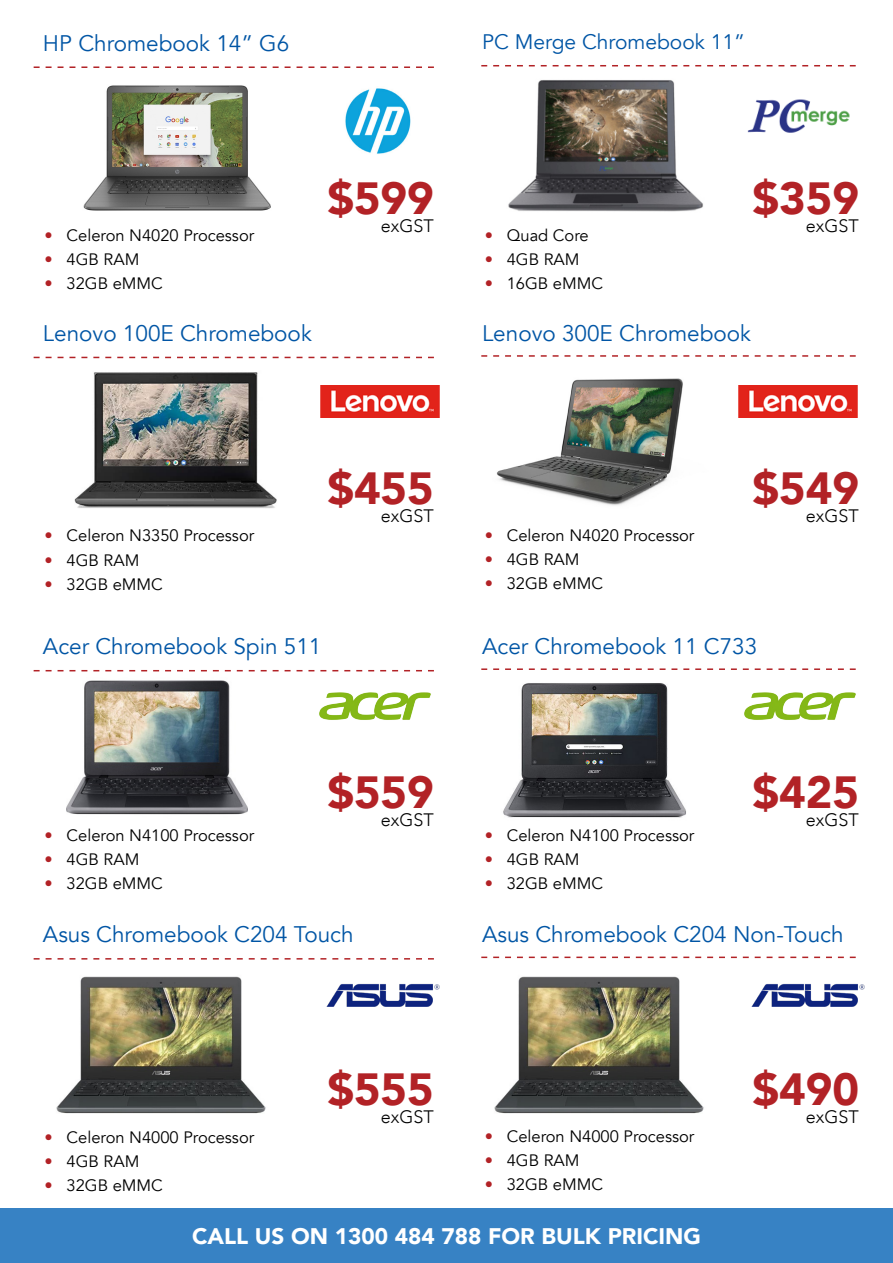
<style>
.page{position:relative;width:893px;height:1263px;background:#fff}
.page>*{position:absolute;margin:0;border:0;box-sizing:border-box;transform-origin:0 0}
.t1{font:900 45px "Avenir";color:#b22226}
.t2{font:22.5px "Avenir";color:#0155a5}
.t3{font:900 22.5px "Avenir";color:#fff}
.t4{font:21px "Avenir";color:#0155a5}
.t5{font:300 18px "Avenir";color:#000}
.t6{font:16.5px "Avenir";color:#000}
.s1{color:#b22226}
</style>
<div class="page">
<div style="left:0;top:1209px;width:893px;height:54px;background:#3782c4"></div>
<img style="left:83px;top:85px;width:188px;height:126px">
<img style="left:74px;top:372px;width:203px;height:136px">
<img style="left:67px;top:680px;width:181px;height:135px">
<img style="left:56px;top:976px;width:210px;height:138px">
<img style="left:494px;top:976px;width:210px;height:138px">
<img style="left:508px;top:80px;width:195px;height:132px">
<img style="left:496px;top:378px;width:187px;height:128px">
<img style="left:503px;top:683px;width:183px;height:135px">
<svg style="left:481px;top:65px;width:375px;height:1px"></svg>
<svg style="left:481px;top:355px;width:375px;height:2px"></svg>
<svg style="left:481px;top:668px;width:375px;height:2px"></svg>
<svg style="left:481px;top:956px;width:375px;height:2px"></svg>
<svg style="left:34px;top:66px;width:400px;height:2px"></svg>
<svg style="left:34px;top:357px;width:400px;height:1px"></svg>
<svg style="left:34px;top:670px;width:400px;height:1px"></svg>
<svg style="left:34px;top:958px;width:400px;height:1px"></svg>
<img style="left:345px;top:88px;width:66px;height:66px">
<img style="left:747px;top:99px;width:103px;height:34px">
<img style="left:320px;top:386px;width:120px;height:31px">
<img style="left:738px;top:386px;width:120px;height:31px">
<img style="left:319px;top:692px;width:112px;height:28px">
<img style="left:326px;top:983px;width:114px;height:24px">
<img style="left:751px;top:983px;width:114px;height:24px">
<img style="left:744px;top:692px;width:112px;height:28px">
<p class="t2" style="left:43px;top:29px;width:248px">HP Chromebook 14” G6</p>
<p class="t4" style="left:482px;top:29px;width:265px">PC Merge Chromebook 11”</p>
<p class="t6" style="left:45px;top:226px;width:211px"><span class="s1">•</span> Celeron N4020 Processor</p>
<p class="t6" style="left:45px;top:250px;width:96px"><span class="s1">•</span> 4GB RAM</p>
<p class="t6" style="left:45px;top:274px;width:120px"><span class="s1">•</span> 32GB eMMC</p>
<p class="t1" style="left:327px;top:159px;width:108px">$599</p>
<p class="t5" style="left:381px;top:215px;width:55px">exGST</p>
<p class="t6" style="left:485px;top:225px;width:105px"><span class="s1">•</span> Quad Core</p>
<p class="t6" style="left:485px;top:249px;width:96px"><span class="s1">•</span> 4GB RAM</p>
<p class="t6" style="left:485px;top:273px;width:120px"><span class="s1">•</span> 16GB eMMC</p>
<p class="t1" style="left:752px;top:159px;width:108px">$359</p>
<p class="t5" style="left:806px;top:215px;width:55px">exGST</p>
<p class="t2" style="left:43px;top:320px;width:270px">Lenovo 100E Chromebook</p>
<p class="t2" style="left:482px;top:320px;width:270px">Lenovo 300E Chromebook</p>
<p class="t6" style="left:45px;top:526px;width:211px"><span class="s1">•</span> Celeron N3350 Processor</p>
<p class="t6" style="left:45px;top:550px;width:96px"><span class="s1">•</span> 4GB RAM</p>
<p class="t6" style="left:45px;top:574px;width:120px"><span class="s1">•</span> 32GB eMMC</p>
<p class="t1" style="left:327px;top:450px;width:108px">$455</p>
<p class="t5" style="left:381px;top:505px;width:55px">exGST</p>
<p class="t2" style="left:43px;top:633px;width:280px">Acer Chromebook Spin 511</p>
<p class="t6" style="left:45px;top:825px;width:211px"><span class="s1">•</span> Celeron N4100 Processor</p>
<p class="t6" style="left:45px;top:849px;width:96px"><span class="s1">•</span> 4GB RAM</p>
<p class="t6" style="left:45px;top:873px;width:120px"><span class="s1">•</span> 32GB eMMC</p>
<p class="t1" style="left:327px;top:754px;width:108px">$559</p>
<p class="t5" style="left:381px;top:809px;width:55px">exGST</p>
<p class="t2" style="left:43px;top:921px;width:312px">Asus Chromebook C204 Touch</p>
<p class="t6" style="left:485px;top:525px;width:211px"><span class="s1">•</span> Celeron N4020 Processor</p>
<p class="t6" style="left:485px;top:549px;width:96px"><span class="s1">•</span> 4GB RAM</p>
<p class="t6" style="left:485px;top:573px;width:120px"><span class="s1">•</span> 32GB eMMC</p>
<p class="t1" style="left:752px;top:450px;width:108px">$549</p>
<p class="t5" style="left:806px;top:505px;width:55px">exGST</p>
<p class="t2" style="left:482px;top:633px;width:277px">Acer Chromebook 11 C733</p>
<p class="t6" style="left:485px;top:825px;width:211px"><span class="s1">•</span> Celeron N4100 Processor</p>
<p class="t6" style="left:485px;top:849px;width:96px"><span class="s1">•</span> 4GB RAM</p>
<p class="t6" style="left:485px;top:873px;width:120px"><span class="s1">•</span> 32GB eMMC</p>
<p class="t1" style="left:752px;top:754px;width:108px">$425</p>
<p class="t5" style="left:806px;top:809px;width:55px">exGST</p>
<p class="t2" style="left:482px;top:921px;width:363px">Asus Chromebook C204 Non-Touch</p>
<p class="t6" style="left:45px;top:1127px;width:211px"><span class="s1">•</span> Celeron N4000 Processor</p>
<p class="t6" style="left:45px;top:1151px;width:96px"><span class="s1">•</span> 4GB RAM</p>
<p class="t6" style="left:45px;top:1175px;width:120px"><span class="s1">•</span> 32GB eMMC</p>
<p class="t1" style="left:327px;top:1051px;width:108px">$555</p>
<p class="t5" style="left:381px;top:1106px;width:55px">exGST</p>
<p class="t6" style="left:485px;top:1127px;width:211px"><span class="s1">•</span> Celeron N4000 Processor</p>
<p class="t6" style="left:485px;top:1151px;width:96px"><span class="s1">•</span> 4GB RAM</p>
<p class="t6" style="left:485px;top:1175px;width:120px"><span class="s1">•</span> 32GB eMMC</p>
<p class="t1" style="left:752px;top:1051px;width:108px">$490</p>
<p class="t5" style="left:806px;top:1106px;width:55px">exGST</p>
<p class="t3" style="left:192px;top:1217px;width:510px">CALL US ON 1300 484 788 FOR BULK PRICING</p>
</div>
